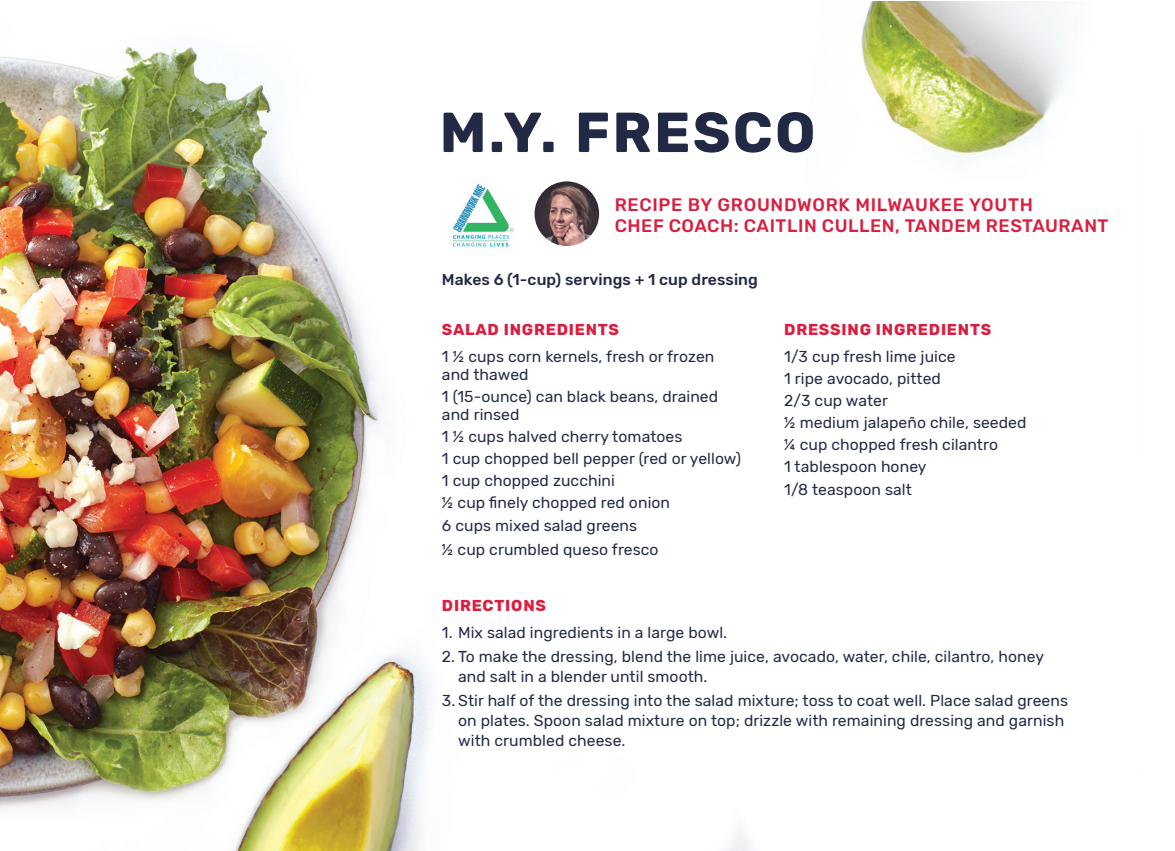
<style>
.page{position:relative;width:1175px;height:851px;background:#fff}
.page>*{position:absolute;margin:0;border:0;box-sizing:border-box;transform-origin:0 0}
.t1{font:700 56.25px "Rubik";letter-spacing:.045em;color:#212945}
.t2{font:500 18px/21.6px "Rubik";letter-spacing:.03em;color:#da1e3f}
.t3{font:15.75px/22.1px "Rubik";letter-spacing:.005em;color:#212945}
.t4{font:700 15.75px "Rubik";letter-spacing:.05em;color:#da1e3f}
.t5{font:500 15.75px "Rubik";letter-spacing:.005em;color:#212945}
</style>
<div class="page">
<img style="left:0;top:2px;width:1065px;height:848px">
<img style="left:534px;top:181px;width:65px;height:65px;border-radius:32px">
<img style="left:442px;top:177px;width:80px;height:73px">
<h1 class="t1" style="left:440px;top:100px;width:377px">M.Y. FRESCO</h1>
<p class="t2" style="left:614px;top:194px;width:495px">RECIPE BY GROUNDWORK MILWAUKEE YOUTH<br>CHEF COACH: CAITLIN CULLEN, TANDEM RESTAURANT</p>
<p class="t5" style="left:442px;top:271px;width:317px">Makes 6 (1-cup) servings + 1 cup dressing</p>
<p class="t4" style="left:442px;top:320px;width:179px">SALAD INGREDIENTS</p>
<p class="t4" style="left:784px;top:320px;width:208px">DRESSING INGREDIENTS</p>
<p class="t3" style="left:442px;top:348px;width:274px;line-height:18px">1 ½ cups corn kernels, fresh or frozen and thawed</p>
<p class="t3" style="left:442px;top:388px;width:278px;line-height:18px">1 (15-ounce) can black beans, drained and rinsed</p>
<p class="t3" style="left:442px;top:426px;width:301px">1 ½ cups halved cherry tomatoes<br>1 cup chopped bell pepper (red or yellow)<br>1 cup chopped zucchini<br>½ cup finely chopped red onion<br>6 cups mixed salad greens</p>
<p class="t3" style="left:442px;top:538px;width:218px">½ cup crumbled queso fresco</p>
<p class="t3" style="left:784px;top:346px;width:244px">1/3 cup fresh lime juice<br>1 ripe avocado, pitted<br>2/3 cup water<br>½ medium jalapeño chile, seeded ¼ cup chopped fresh cilantro<br>1 tablespoon honey<br>1/8 teaspoon salt</p>
<p class="t4" style="left:442px;top:596px;width:105px">DIRECTIONS</p>
<p class="t3" style="left:442px;top:622px;width:287px">1. Mix salad ingredients in a large bowl.</p>
<p class="t3" style="left:458px;top:646px;width:587px;line-height:20.2px;text-indent:-16px">2. To make the dressing, blend the lime juice, avocado, water, chile, cilantro, honey and salt in a blender until smooth.</p>
<p class="t3" style="left:458px;top:690px;width:611px;line-height:20.2px;text-indent:-16px">3. Stir half of the dressing into the salad mixture; toss to coat well. Place salad greens on plates. Spoon salad mixture on top; drizzle with remaining dressing and garnish with crumbled cheese.</p>
</div>
